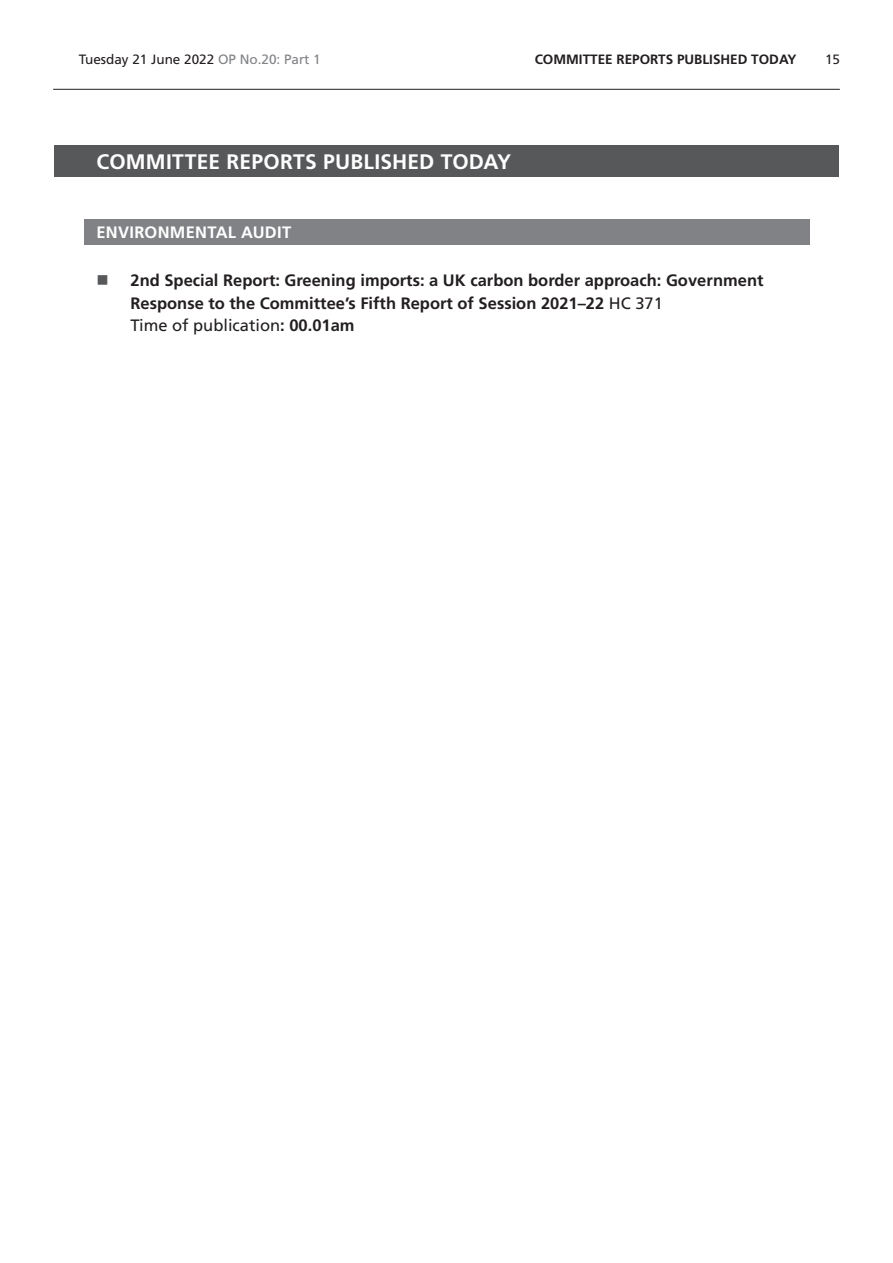
<style>
.page{position:relative;width:893px;height:1263px;background:#fff}
.page>*{position:absolute;margin:0;border:0;box-sizing:border-box;transform-origin:0 0}
.Heading1Grey{font:700 21px "Frutiger LT Std";letter-spacing:.01em;color:#fff}
.t1{font:700 16.5px/22.5px "Frutiger LT Std";color:#231f20}
.Heading2Grey{font:700 16.5px "Frutiger LT Std";letter-spacing:.015em;color:#fff}
.t2{font:13.5px "Frutiger LT Std";color:#231f20}
.t3{font:700 13.5px "Frutiger LT Std";color:#231f20}
.s1{color:#808285}
.s2{font-weight:400}
</style>
<div class="page">
<hr style="left:53px;top:89px;width:787px;height:1px;background:#231f20">
<div style="left:54px;top:146px;width:785px;height:31px;background:#57585a"></div>
<div style="left:84px;top:219px;width:725px;height:25px;background:#808285"></div>
<p class="t2" style="left:79px;top:52px;width:244px">Tuesday 21 June 2022 <span class="s1">OP No.20: Part 1</span></p>
<p class="t3" style="left:535px;top:52px;width:18px">Committee</p>
<p class="t3" style="left:616px;top:52px;width:18px">Reports</p>
<p class="t3" style="left:677px;top:52px;width:17px">Published</p>
<p class="t3" style="left:751px;top:52px;width:18px">Today</p>
<p class="t2" style="left:825px;top:52px;width:17px">15</p>
<h2 class="Heading1Grey" style="left:97px;top:149px;width:416px">COMMITTEE REPORTS PUBLISHED TODAY</h2>
<h2 class="Heading2Grey" style="left:97px;top:223px;width:196px">ENVIRONMENTAL AUDIT</h2>
<p class="t1" style="left:131px;top:269px;width:634px">2nd Special Report: Greening imports: a UK carbon border approach: Government<br>Response to the Committee’s Fifth Report of Session 2021–22 <span class="s2">HC 371<br>Time of publication</span>: 00.01am</p>
</div>
